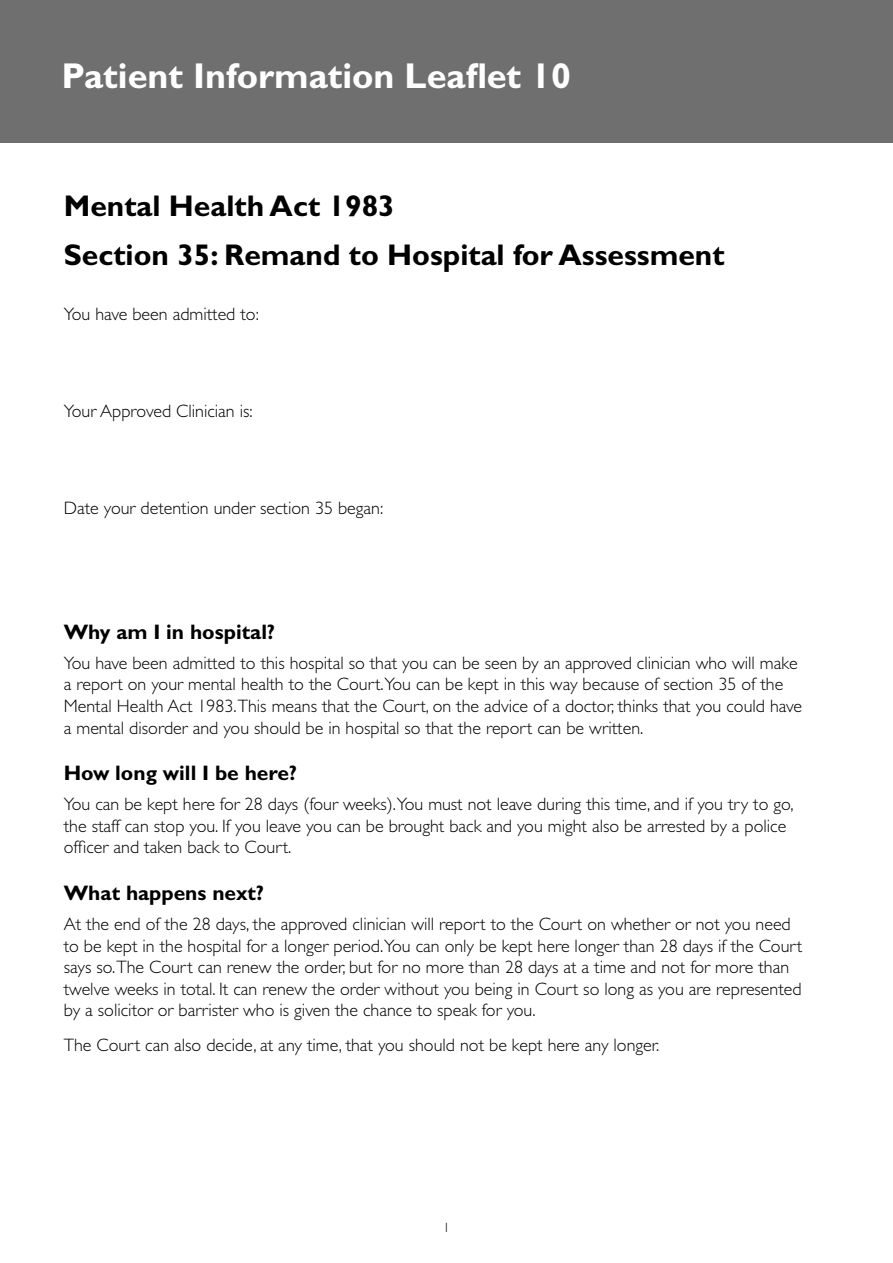
<style>
.page{position:relative;width:893px;height:1263px;background:#fff}
.page>*{position:absolute;margin:0;border:0;box-sizing:border-box;transform-origin:0 0}
.H1_Heading{font:700 36px "Gill Sans Std";color:#fff}
.H2_Heading{font:700 30px "Gill Sans Std";color:#000}
.Sub_Heading{font:700 21px "Gill Sans Std";color:#000}
.t1{font:300 18px/21.6px "Gill Sans Std";color:#000}
.t2{font:300 13.5px "Gill Sans Std";color:#000}
</style>
<div class="page">
<div style="left:0;top:0;width:893px;height:142px;background:#706f6f"></div>
<h1 class="H1_Heading" style="left:62px;top:55px;width:511px">Patient Information Leaflet 10</h1>
<p class="H2_Heading" style="left:64px;top:188px;width:332px">Mental Health Act 1983</p>
<p class="H2_Heading" style="left:64px;top:237px;width:662px">Section 35: Remand to Hospital for Assessment</p>
<p class="t1" style="left:64px;top:303px;width:197px">You have been admitted to:</p>
<p class="t1" style="left:64px;top:400px;width:190px">Your Approved Clinician is:</p>
<p class="t1" style="left:64px;top:497px;width:321px">Date your detention under section 35 began:</p>
<p class="Sub_Heading" style="left:64px;top:619px;width:213px">Why am I in hospital?</p>
<p class="t1" style="left:64px;top:652px;width:740px">You have been admitted to this hospital so that you can be seen by an approved clinician who will make a report on your mental health to the Court.You can be kept in this way because of section 35 of the Mental Health Act 1983.This means that the Court, on the advice of a doctor, thinks that you could have a mental disorder and you should be in hospital so that the report can be written.</p>
<p class="Sub_Heading" style="left:64px;top:761px;width:235px">How long will I be here?</p>
<p class="t1" style="left:64px;top:794px;width:731px">You can be kept here for 28 days (four weeks).You must not leave during this time, and if you try to go, the staff can stop you. If you leave you can be brought back and you might also be arrested by a police officer and taken back to Court.</p>
<p class="Sub_Heading" style="left:64px;top:880px;width:202px">What happens next?</p>
<p class="t1" style="left:64px;top:913px;width:740px">At the end of the 28 days, the approved clinician will report to the Court on whether or not you need to be kept in the hospital for a longer period.You can only be kept here longer than 28 days if the Court says so.The Court can renew the order, but for no more than 28 days at a time and not for more than twelve weeks in total. It can renew the order without you being in Court so long as you are represented by a solicitor or barrister who is given the chance to speak for you.</p>
<p class="t1" style="left:64px;top:1034px;width:597px">The Court can also decide, at any time, that you should not be kept here any longer.</p>
<p class="t2" style="left:443px;top:1220px;width:8px">1</p>
</div>
